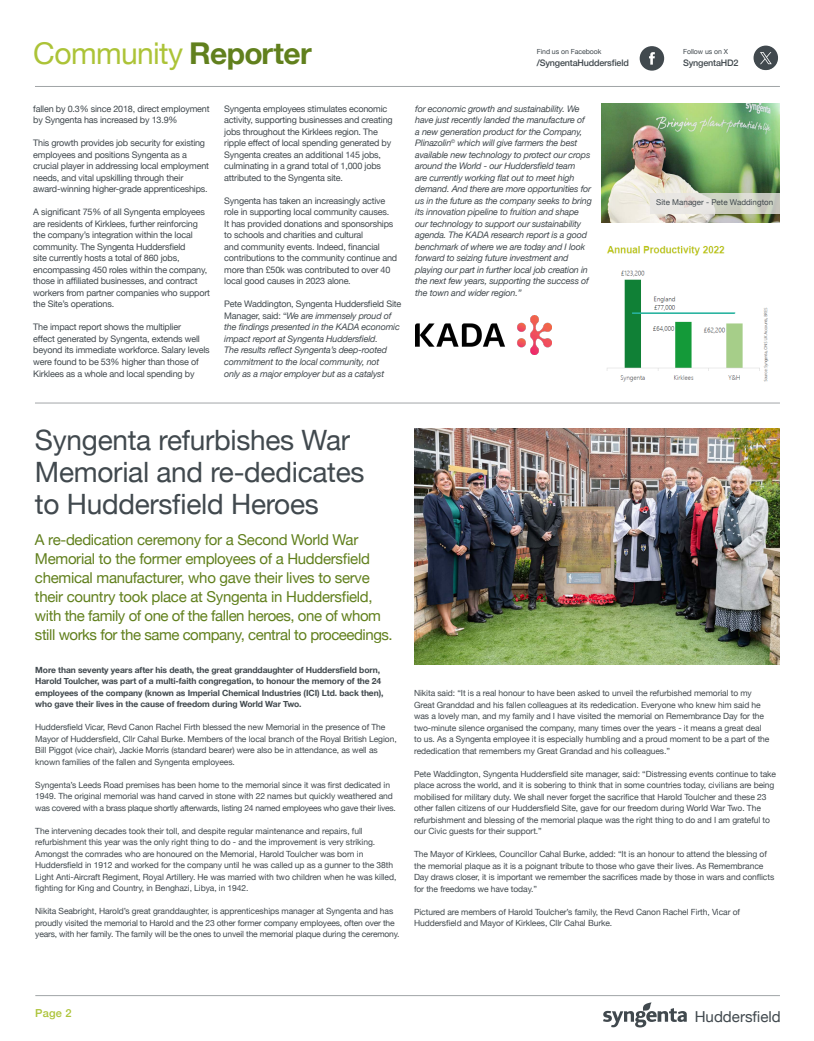
<style>
.page{position:relative;width:814px;height:1041px;background:#fff}
.page>*{position:absolute;margin:0;border:0;box-sizing:border-box;transform-origin:0 0}
.t1{font:30px "Helvetica Neue";letter-spacing:-.02em;color:#acc337}
.t2{font:28px/32px "Helvetica Neue";letter-spacing:-.01em;color:#41494e}
.t3{font:15.1px "Helvetica Neue";color:#41494e}
.t4{font:15px/19px "Helvetica Neue";letter-spacing:-.02em;color:#61801d}
.t5{font:500 11px "Helvetica Neue";color:#acc337}
.t6{font:9px/11.5px "Helvetica Neue";letter-spacing:-.02em;color:#41494e}
.t7{font:italic 9px/11.5px "Helvetica Neue";letter-spacing:-.02em;color:#41494e}
.t8{font:500 9px "Helvetica Neue";letter-spacing:-.02em;color:#41494e}
.t9{font:8.5px/11.5px "Helvetica Neue";letter-spacing:-.01em;color:#41494e}
.t10{font:700 8.5px/11.5px "Helvetica Neue";letter-spacing:-.01em;color:#41494e}
.t11{font:8px "Helvetica Neue";color:#41494e}
.t12{font:7px "Helvetica Neue";letter-spacing:-.01em;color:#41494e}
.s1{font-weight:700;color:#61801d}
.s2{font-style:normal}
</style>
<div class="page">
<svg style="left:639px;top:46px;width:25px;height:25px"></svg>
<svg style="left:753px;top:46px;width:25px;height:24px"></svg>
<hr style="left:35px;top:86px;width:745px;height:1px;background:#41494e">
<hr style="left:35px;top:995px;width:745px;height:1px;background:#41494e">
<svg style="left:603px;top:1002px;width:83px;height:25px"></svg>
<hr style="left:35px;top:403px;width:745px;height:1px;background:#41494e">
<img style="left:414px;top:429px;width:366px;height:235px">
<img style="left:601px;top:104px;width:179px;height:119px">
<img style="left:607px;top:246px;width:162px;height:136px">
<svg style="left:650px;top:193px;width:130px;height:20px;background:#d9dad1"></svg>
<img style="left:415px;top:316px;width:136px;height:38px">
<p class="t1" style="left:33px;top:32px;width:280px">Community <span class="s1">Reporter</span></p>
<p class="t12" style="left:536px;top:47px;width:66px">Find us on Facebook</p>
<p class="t8" style="left:536px;top:56px;width:94px">/SyngentaHuddersfield</p>
<p class="t6" style="left:33px;top:103px;width:178px">fallen by 0.3% since 2018, direct employment by Syngenta has increased by 13.9%</p>
<p class="t6" style="left:33px;top:138px;width:177px">This growth provides job security for existing employees and positions Syngenta as a crucial player in addressing local employment needs, and vital upskilling through their award-winning higher-grade apprenticeships.</p>
<p class="t6" style="left:33px;top:207px;width:178px">A significant 75% of all Syngenta employees are residents of Kirklees, further reinforcing the company’s integration within the local community. The Syngenta Huddersfield<br>site currently hosts a total of 860 jobs, encompassing 450 roles within the company, those in affiliated businesses, and contract workers from partner companies who support the Site’s operations.</p>
<p class="t6" style="left:33px;top:322px;width:178px">The impact report shows the multiplier<br>effect generated by Syngenta, extends well beyond its immediate workforce. Salary levels were found to be 53% higher than those of Kirklees as a whole and local spending by</p>
<p class="t6" style="left:224px;top:103px;width:170px">Syngenta employees stimulates economic activity, supporting businesses and creating jobs throughout the Kirklees region. The ripple effect of local spending generated by Syngenta creates an additional 145 jobs, culminating in a grand total of 1,000 jobs attributed to the Syngenta site.</p>
<p class="t6" style="left:224px;top:195px;width:174px">Syngenta has taken an increasingly active role in supporting local community causes.<br>It has provided donations and sponsorships to schools and charities and cultural<br>and community events. Indeed, financial contributions to the community continue and more than £50k was contributed to over 40 local good causes in 2023 alone.</p>
<p class="t7" style="left:224px;top:299px;width:178px"><span class="s2">Pete Waddington, Syngenta Huddersfield Site Manager, said: “</span>We are immensely proud of the findings presented in the KADA economic impact report at Syngenta Huddersfield.<br>The results reflect Syngenta’s deep-rooted commitment to the local community, not<br>only as a major employer but as a catalyst</p>
<p class="t7" style="left:415px;top:103px;width:178px">for economic growth and sustainability. We have just recently landed the manufacture of<br>a new generation product for the Company, Plinazolin<sup>©</sup> which will give farmers the best available new technology to protect our crops around the World - our Huddersfield team<br>are currently working flat out to meet high demand. And there are more opportunities for us in the future as the company seeks to bring its innovation pipeline to fruition and shape our technology to support our sustainability agenda. The KADA research report is a good benchmark of where we are today and I look forward to seizing future investment and playing our part in further local job creation in the next few years, supporting the success of the town and wider region.”</p>
<p class="t12" style="left:683px;top:47px;width:46px">Follow us on X</p>
<p class="t8" style="left:683px;top:56px;width:57px">SyngentaHD2</p>
<p class="t11" style="left:656px;top:196px;width:118px">Site Manager - Pete Waddington</p>
<p class="t2" style="left:35px;top:425px;width:331px">Syngenta refurbishes War<br>Memorial and re-dedicates</p>
<p class="t2" style="left:35px;top:489px;width:285px">to Huddersfield Heroes</p>
<p class="t4" style="left:35px;top:531px;width:359px">A re-dedication ceremony for a Second World War Memorial to the former employees of a Huddersfield chemical manufacturer, who gave their lives to serve their country took place at Syngenta in Huddersfield, with the family of one of the fallen heroes, one of whom still works for the same company, central to proceedings.</p>
<p class="t10" style="left:35px;top:664px;width:350px">More than seventy years after his death, the great granddaughter of Huddersfield born, Harold Toulcher, was part of a multi-faith congregation, to honour the memory of the 24 employees of the company (known as Imperial Chemical Industries (ICI) Ltd. back then), who gave their lives in the cause of freedom during World War Two.</p>
<p class="t9" style="left:35px;top:721px;width:363px">Huddersfield Vicar, Revd Canon Rachel Firth blessed the new Memorial in the presence of The Mayor of Huddersfield, Cllr Cahal Burke. Members of the local branch of the Royal British Legion, Bill Piggot (vice chair), Jackie Morris (standard bearer) were also be in attendance, as well as known families of the fallen and Syngenta employees.</p>
<p class="t9" style="left:35px;top:779px;width:362px">Syngenta’s Leeds Road premises has been home to the memorial since it was first dedicated in<br>1949. The original memorial was hand carved in stone with 22 names but quickly weathered and was covered with a brass plaque shortly afterwards, listing 24 named employees who gave their lives.</p>
<p class="t9" style="left:35px;top:825px;width:341px">The intervening decades took their toll, and despite regular maintenance and repairs, full refurbishment this year was the only right thing to do - and the improvement is very striking.</p>
<p class="t9" style="left:35px;top:848px;width:362px">Amongst the comrades who are honoured on the Memorial, Harold Toulcher was born in Huddersfield in 1912 and worked for the company until he was called up as a gunner to the 38th Light Anti-Aircraft Regiment, Royal Artillery. He was married with two children when he was killed, fighting for King and Country, in Benghazi, Libya, in 1942.</p>
<p class="t9" style="left:35px;top:905px;width:366px">Nikita Seabright, Harold’s great granddaughter, is apprenticeships manager at Syngenta and has proudly visited the memorial to Harold and the 23 other former company employees, often over the years, with her family. The family will be the ones to unveil the memorial plaque during the ceremony.</p>
<p class="t9" style="left:414px;top:687px;width:357px">Nikita said: “It is a real honour to have been asked to unveil the refurbished memorial to my Great Granddad and his fallen colleagues at its rededication. Everyone who knew him said he was a lovely man, and my family and I have visited the memorial on Remembrance Day for the two-minute silence organised the company, many times over the years - it means a great deal to us. As a Syngenta employee it is especially humbling and a proud moment to be a part of the rededication that remembers my Great Grandad and his colleagues.”</p>
<p class="t9" style="left:414px;top:768px;width:363px">Pete Waddington, Syngenta Huddersfield site manager, said: “Distressing events continue to take place across the world, and it is sobering to think that in some countries today, civilians are being mobilised for military duty. We shall never forget the sacrifice that Harold Toulcher and these 23 other fallen citizens of our Huddersfield Site, gave for our freedom during World War Two. The refurbishment and blessing of the memorial plaque was the right thing to do and I am grateful to our Civic guests for their support.”</p>
<p class="t9" style="left:414px;top:848px;width:362px">The Mayor of Kirklees, Councillor Cahal Burke, added: “It is an honour to attend the blessing of the memorial plaque as it is a poignant tribute to those who gave their lives. As Remembrance Day draws closer, it is important we remember the sacrifices made by those in wars and conflicts for the freedoms we have today.”</p>
<p class="t9" style="left:414px;top:906px;width:327px">Pictured are members of Harold Toulcher’s family, the Revd Canon Rachel Firth, Vicar of<br>Huddersfield and Mayor of Kirklees, Cllr Cahal Burke.</p>
<p class="t5" style="left:35px;top:1004px;width:38px">Page 2</p>
<p class="t3" style="left:694px;top:1005px;width:88px">Huddersfield</p>
</div>
